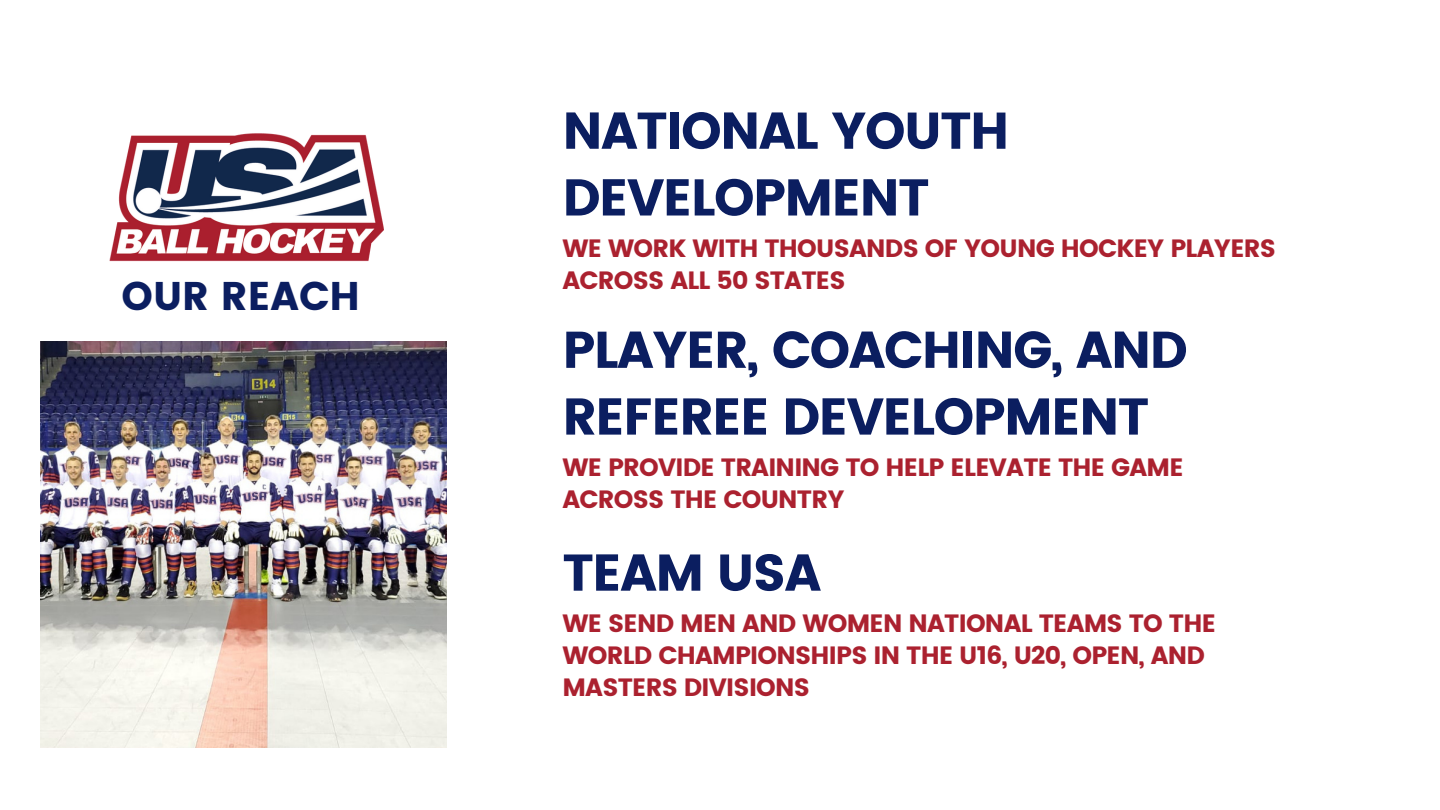
<style>
.page{position:relative;width:1440px;height:810px;background:#fff}
.page>*{position:absolute;margin:0;border:0;box-sizing:border-box;transform-origin:0 0}
.t1{font:51.6px/66.8px "Poppins";letter-spacing:-.03em;color:#0b1e60}
.t2{font:40px "Poppins";color:#0b1e60}
.t3{font:25px/32.2px "Poppins";letter-spacing:-.03em;color:#ab212f}
</style>
<div class="page">
<img style="left:109px;top:133px;width:275px;height:129px">
<img style="left:40px;top:341px;width:407px;height:407px">
<p class="t2" style="left:122px;top:273px;width:240px">OUR REACH</p>
<p class="t1" style="left:562px;top:98px;width:448px">NATIONAL YOUTH<br>DEVELOPMENT</p>
<p class="t3" style="left:562px;top:232px;width:715px">WE WORK WITH THOUSANDS OF YOUNG HOCKEY PLAYERS<br>ACROSS ALL 50 STATES</p>
<p class="t1" style="left:562px;top:317px;width:627px">PLAYER, COACHING, AND<br>REFEREE DEVELOPMENT</p>
<p class="t3" style="left:562px;top:451px;width:623px">WE PROVIDE TRAINING TO HELP ELEVATE THE GAME<br>ACROSS THE COUNTRY</p>
<p class="t1" style="left:562px;top:539px;width:260px">TEAM USA</p>
<p class="t3" style="left:562px;top:607px;width:655px">WE SEND MEN AND WOMEN NATIONAL TEAMS TO THE<br>WORLD CHAMPIONSHIPS IN THE U16, U20, OPEN, AND<br>MASTERS DIVISIONS</p>
</div>
